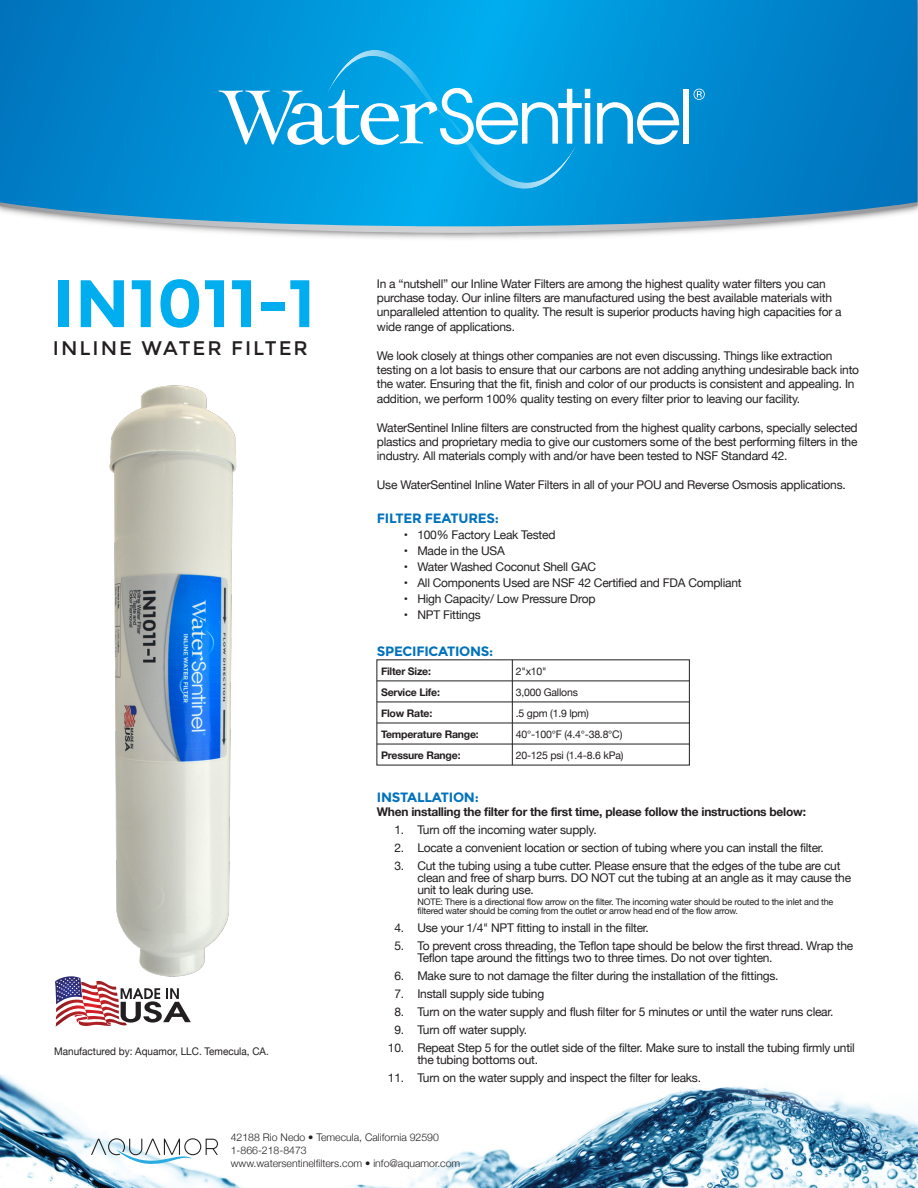
<style>
.page{position:relative;width:918px;height:1188px;background:#fff}
.page>*{position:absolute;margin:0;border:0;box-sizing:border-box;transform-origin:0 0}
.t1{font:700 67.05px "Montserrat";color:#00aeef}
.t2{font:19.65px "Montserrat";letter-spacing:.1em;color:#231f20}
.t3{font:700 13.5px "Montserrat";letter-spacing:-.02em;color:#0072bc}
.t4{font:12px/14.4px "Helvetica Neue";letter-spacing:-.02em;color:#231f20}
.t5{font:700 12px "Helvetica Neue";letter-spacing:-.02em;color:#231f20}
.t6{font:300 10.5px/12.6px "Helvetica Neue";color:#231f20}
.t7{font:10.5px "Helvetica Neue";letter-spacing:-.02em;color:#231f20}
.t8{font:700 10.5px "Helvetica Neue";letter-spacing:-.02em;color:#231f20}
.t9{font:10.5px "Helvetica Neue";color:#231f20;scale:.95 1}
.t10{font:9px/9px "Helvetica Neue";letter-spacing:-.02em;color:#231f20}
</style>
<div class="page">
<img style="left:0;top:1075px;width:918px;height:113px">
<svg style="left:114px;top:226px;width:687px;height:7px"></svg>
<svg style="left:0;top:0;width:917px;height:226px"></svg>
<svg style="left:219px;top:50px;width:371px;height:139px"></svg>
<svg style="left:597px;top:102px;width:82px;height:43px"></svg>
<div style="left:683px;top:89px;width:6px;height:55px;background:#fff"></div>
<svg style="left:694px;top:89px;width:11px;height:11px"></svg>
<hr style="left:377px;top:681px;width:312px;height:1px;background:#231f20">
<hr style="left:377px;top:702px;width:312px;height:1px;background:#231f20">
<hr style="left:377px;top:723px;width:312px;height:1px;background:#231f20">
<hr style="left:377px;top:744px;width:312px;height:1px;background:#231f20">
<hr style="left:512px;top:660px;width:1px;height:105px;background:#231f20">
<img style="left:109px;top:385px;width:128px;height:590px">
<svg style="left:91px;top:1138px;width:127px;height:26px"></svg>
<svg style="left:55px;top:975px;width:136px;height:52px"></svg>
<h1 class="t1" style="left:53px;top:264px;width:264px">IN1011-1</h1>
<h2 class="t2" style="left:53px;top:337px;width:256px">INLINE WATER FILTER</h2>
<p class="t9" style="left:54px;top:1044px;width:228px">Manufactured by: Aquamor, LLC. Temecula, CA.</p>
<p class="t4" style="left:377px;top:277px;width:466px">In a “nutshell” our Inline Water Filters are among the highest quality water filters you can purchase today. Our inline filters are manufactured using the best available materials with unparalleled attention to quality. The result is superior products having high capacities for a wide range of applications.</p>
<p class="t4" style="left:377px;top:349px;width:484px">We look closely at things other companies are not even discussing. Things like extraction testing on a lot basis to ensure that our carbons are not adding anything undesirable back into the water. Ensuring that the fit, finish and color of our products is consistent and appealing. In addition, we perform 100% quality testing on every filter prior to leaving our facility.</p>
<p class="t4" style="left:377px;top:421px;width:482px;text-align:justify">WaterSentinel Inline filters are constructed from the highest quality carbons, specially selected plastics and proprietary media to give our customers some of the best performing filters in the industry. All materials comply with and/or have been tested to NSF Standard 42.</p>
<p class="t4" style="left:377px;top:478px;width:470px">Use WaterSentinel Inline Water Filters in all of your POU and Reverse Osmosis applications.</p>
<p class="t3" style="left:377px;top:511px;width:124px">FILTER FEATURES:</p>
<p class="t4" style="left:404px;top:529px;width:153px">• 100% Factory Leak Tested</p>
<p class="t4" style="left:404px;top:544px;width:103px">• Made in the USA</p>
<p class="t4" style="left:404px;top:560px;width:194px">• Water Washed Coconut Shell GAC</p>
<p class="t4" style="left:404px;top:576px;width:339px">• All Components Used are NSF 42 Certified and FDA Compliant</p>
<p class="t4" style="left:404px;top:592px;width:193px">• High Capacity/ Low Pressure Drop</p>
<p class="t4" style="left:404px;top:608px;width:78px">• NPT Fittings</p>
<p class="t3" style="left:377px;top:643px;width:118px">SPECIFICATIONS:</p>
<p class="t8" style="left:381px;top:663px;width:51px">Filter Size:</p>
<p class="t7" style="left:516px;top:664px;width:32px">2"x10"</p>
<p class="t8" style="left:381px;top:684px;width:60px">Service Life:</p>
<p class="t7" style="left:516px;top:685px;width:64px">3,000 Gallons</p>
<p class="t8" style="left:381px;top:705px;width:53px">Flow Rate:</p>
<p class="t7" style="left:516px;top:706px;width:75px">.5 gpm (1.9 lpm)</p>
<p class="t8" style="left:381px;top:726px;width:99px">Temperature Range:</p>
<p class="t7" style="left:516px;top:727px;width:108px">40°-100°F (4.4°-38.8°C)</p>
<p class="t8" style="left:381px;top:747px;width:81px">Pressure Range:</p>
<p class="t7" style="left:516px;top:748px;width:109px">20-125 psi (1.4-8.6 kPa)</p>
<p class="t3" style="left:377px;top:789px;width:104px">INSTALLATION:</p>
<p class="t5" style="left:377px;top:802px;width:431px">When installing the filter for the first time, please follow the instructions below:</p>
<p class="t4" style="left:394px;top:823px;width:204px">1. Turn off the incoming water supply.</p>
<p class="t4" style="left:394px;top:841px;width:431px">2. Locate a convenient location or section of tubing where you can install the filter.</p>
<p class="t4" style="left:417px;top:860px;width:435px;line-height:12px;text-indent:-23px">3. Cut the tubing using a tube cutter. Please ensure that the edges of the tube are cut clean and free of sharp burrs. DO NOT cut the tubing at an angle as it may cause the unit to leak during use.</p>
<p class="t10" style="left:417px;top:897px;width:418px">NOTE: There is a directional flow arrow on the filter. The incoming water should be routed to the inlet and the filtered water should be coming from the outlet or arrow head end of the flow arrow.</p>
<p class="t4" style="left:394px;top:921px;width:256px">4. Use your 1/4" NPT fitting to install in the filter.</p>
<p class="t4" style="left:417px;top:940px;width:437px;line-height:12px;text-indent:-23px">5. To prevent cross threading, the Teflon tape should be below the first thread. Wrap the<br>Teflon tape around the fittings two to three times. Do not over tighten.</p>
<p class="t4" style="left:394px;top:969px;width:386px">6. Make sure to not damage the filter during the installation of the fittings.</p>
<p class="t4" style="left:394px;top:987px;width:151px">7. Install supply side tubing</p>
<p class="t4" style="left:394px;top:1005px;width:441px">8. Turn on the water supply and flush filter for 5 minutes or until the water runs clear.</p>
<p class="t4" style="left:394px;top:1023px;width:134px">9. Turn off water supply.</p>
<p class="t4" style="left:417px;top:1042px;width:439px;line-height:12px;text-indent:-29px">10. Repeat Step 5 for the outlet side of the filter. Make sure to install the tubing firmly until the tubing bottoms out.</p>
<p class="t4" style="left:388px;top:1071px;width:315px">11. Turn on the water supply and inspect the filter for leaks.</p>
<p class="t6" style="left:231px;top:1131px;width:231px">42188 Rio Nedo • Temecula, California 92590<br>1-866-218-8473<br>www.watersentinelfilters.com • info@aquamor.com</p>
</div>
